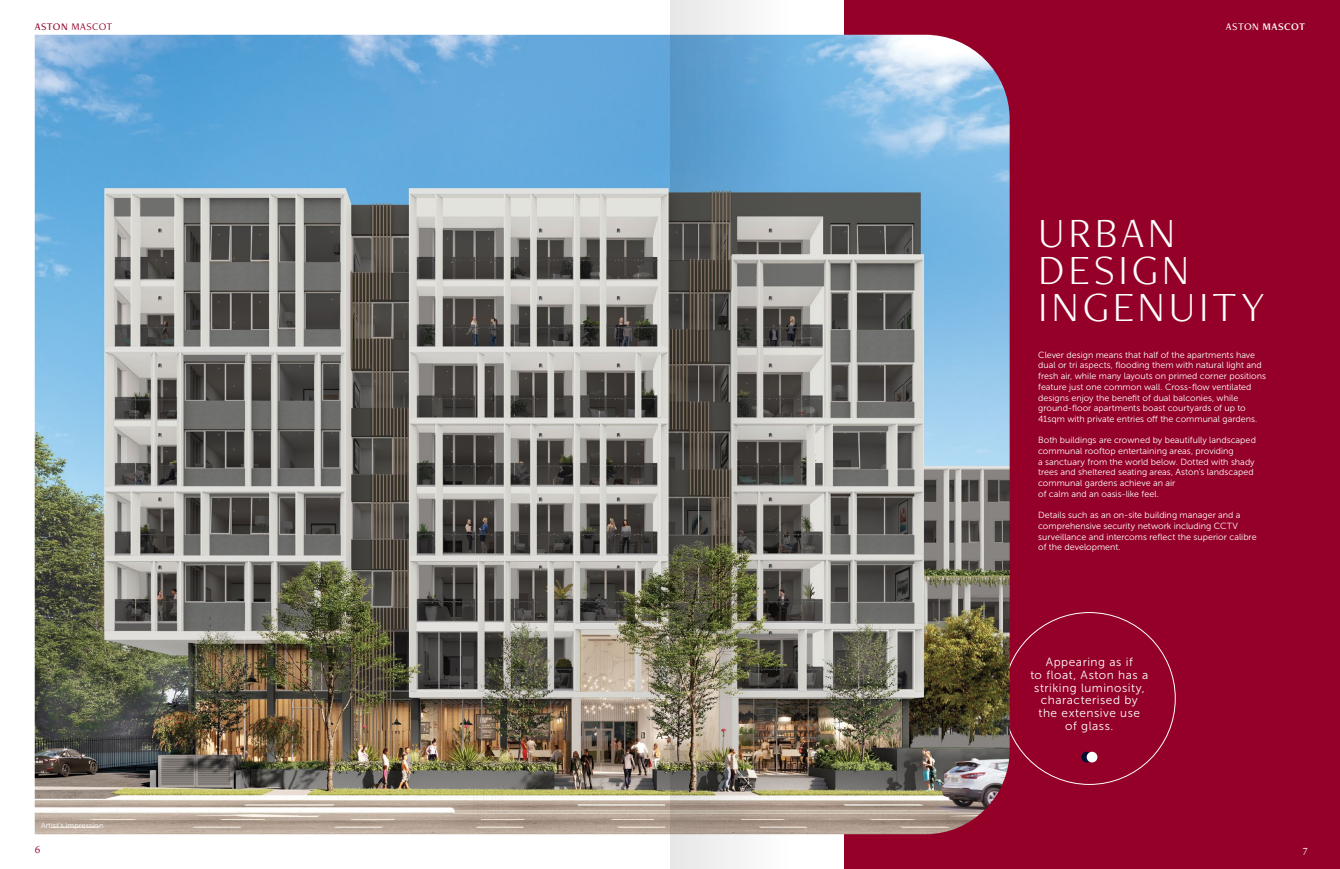
<style>
.page{position:relative;width:1340px;height:869px;background:#fff}
.page>*{position:absolute;margin:0;border:0;box-sizing:border-box;transform-origin:0 0}
.CARTER_Headings{font:300 43.14px/37.2px "Freight Neo Pro";letter-spacing:.09em;color:#fff}
.Paragraph_Style_1{font:11.9px/12.6px "Museo Sans 300";letter-spacing:.045em;color:#fff;text-align:center}
.CARTER_Bullets{font:10.5px "Freight Neo Pro";letter-spacing:.04em;color:#940027}
.CARTER_Bullets-2{font:10.5px "Freight Neo Pro Semi";letter-spacing:.04em;color:#fff}
.CARTER_Bullets-3{font:10.5px "Freight Neo Pro";color:#fff}
.Paragraph_Style_1-2{font:8.92px/10.7px "Museo Sans 300";color:#fff}
.Paragraph_Style_1-3{font:7.44px "Museo Sans 300";letter-spacing:.01em;color:#fff}
.s1{font-weight:500}
.s2{font-family:"Freight Neo Pro";font-weight:500}
</style>
<div class="page">
<div style="left:844px;top:0;width:495px;height:868px;background:#940027"></div>
<img style="left:35px;top:35px;width:974px;height:798px">
<div style="left:1081px;top:751px;width:11px;height:11px;background:#060e36;border-radius:50%"></div>
<div style="left:1086px;top:751px;width:11px;height:11px;background:#fff;border-radius:50%"></div>
<img style="left:670px;top:0;width:124px;height:868px">
<p class="CARTER_Bullets" style="left:35px;top:19px;width:79px"><span class="s1">ASTON</span> MASCOT</p>
<p class="CARTER_Bullets-2" style="left:1225px;top:19px;width:81px"><span class="s2">ASTON</span> MASCOT</p>
<p class="CARTER_Headings" style="left:1038px;top:212px;width:228px">URBAN<br>DESIGN<br>INGENUITY</p>
<p class="Paragraph_Style_1-2" style="left:1038px;top:349px;width:229px">Clever design means that half of the apartments have dual or tri aspects, flooding them with natural light and fresh air, while many layouts on primed corner positions feature just one common wall. Cross-flow ventilated designs enjoy the benefit of dual balconies, while ground-floor apartments boast courtyards of up to 41sqm with private entries off the communal gardens.</p>
<p class="Paragraph_Style_1-2" style="left:1038px;top:434px;width:219px">Both buildings are crowned by beautifully landscaped communal rooftop entertaining areas, providing<br>a sanctuary from the world below. Dotted with shady trees and sheltered seating areas, Aston’s landscaped communal gardens achieve an air<br>of calm and an oasis-like feel.</p>
<p class="Paragraph_Style_1-2" style="left:1038px;top:509px;width:220px">Details such as an on-site building manager and a comprehensive security network including CCTV surveillance and intercoms reflect the superior calibre of the development.</p>
<p class="Paragraph_Style_1-3" style="left:41px;top:820px;width:64px">Artist’s impression</p>
<p class="Paragraph_Style_1" style="left:1030px;top:655px;width:119px">Appearing as if<br>to float, Aston has a striking luminosity, characterised by the extensive use<br>of glass.</p>
<p class="CARTER_Bullets" style="left:35px;top:842px;width:7px">6</p>
<p class="CARTER_Bullets-3" style="left:1302px;top:842px;width:6px">7</p>
</div>
